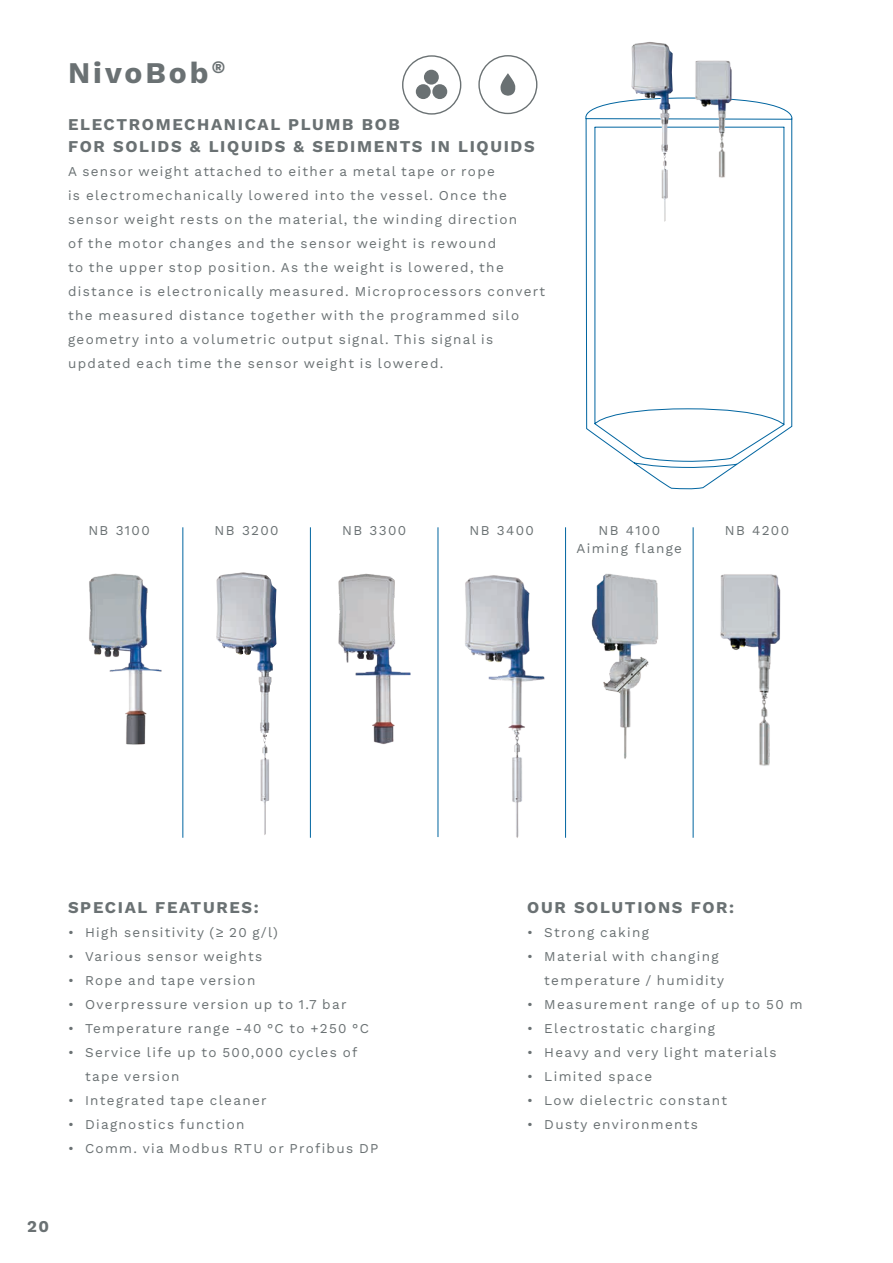
<style>
.page{position:relative;width:893px;height:1263px;background:#fff}
.page>*{position:absolute;margin:0;border:0;box-sizing:border-box;transform-origin:0 0}
.t1{font:700 30px "Work Sans";letter-spacing:.1em;color:#6a7173}
.t2{font:700 16.5px/22.5px "Work Sans";letter-spacing:.1em;color:#6a7173}
.t3{font:13.5px/24px "Work Sans";letter-spacing:.1em;color:#6a7173}
</style>
<div class="page">
<svg style="left:585px;top:98px;width:208px;height:740px"></svg>
<svg style="left:478px;top:55px;width:59px;height:59px"></svg>
<svg style="left:402px;top:55px;width:59px;height:60px"></svg>
<img style="left:686px;top:60px;width:63px;height:120px">
<img style="left:631px;top:43px;width:34px;height:126px">
<hr style="left:565px;top:527px;width:1px;height:311px;background:#0065a0">
<hr style="left:693px;top:527px;width:1px;height:311px;background:#0065a0">
<hr style="left:438px;top:527px;width:1px;height:310px;background:#0065a0">
<hr style="left:310px;top:527px;width:1px;height:311px;background:#0065a0">
<hr style="left:183px;top:527px;width:1px;height:311px;background:#0065a0">
<img style="left:89px;top:573px;width:73px;height:172px">
<img style="left:216px;top:575px;width:49px;height:183px">
<img style="left:309px;top:553px;width:102px;height:199px">
<img style="left:705px;top:565px;width:88px;height:205px">
<img style="left:585px;top:569px;width:79px;height:193px">
<img style="left:465px;top:575px;width:80px;height:263px">
<h1 class="t1" style="left:68px;top:50px;width:159px">NivoBob<sup>®</sup></h1>
<p class="t2" style="left:68px;top:112px;width:468px">ELECTROMECHANICAL PLUMB BOB<br>FOR SOLIDS &amp; LIQUIDS &amp; SEDIMENTS IN LIQUIDS</p>
<p class="t3" style="left:68px;top:159px;width:478px">A sensor weight attached to either a metal tape or rope<br>is electromechanically lowered into the vessel. Once the sensor weight rests on the material, the winding direction<br>of the motor changes and the sensor weight is rewound<br>to the upper stop position. As the weight is lowered, the distance is electronically measured. Microprocessors convert the measured distance together with the programmed silo geometry into a volumetric output signal. This signal is updated each time the sensor weight is lowered.</p>
<p class="t3" style="left:88px;top:518px;width:63px">NB 3100</p>
<p class="t3" style="left:215px;top:518px;width:65px">NB 3200</p>
<p class="t3" style="left:342px;top:518px;width:65px">NB 3300</p>
<p class="t3" style="left:470px;top:518px;width:66px">NB 3400</p>
<p class="t3" style="left:725px;top:518px;width:66px">NB 4200</p>
<p class="t3" style="left:577px;top:521px;width:107px;line-height:18px;text-align:center">NB 4100<br>Aiming flange</p>
<p class="t2" style="left:68px;top:895px;width:192px">SPECIAL FEATURES:</p>
<p class="t3" style="left:68px;top:919px;width:211px">• High sensitivity (≥ 20 g/l)</p>
<p class="t3" style="left:68px;top:943px;width:196px">• Various sensor weights</p>
<p class="t3" style="left:68px;top:967px;width:189px">• Rope and tape version</p>
<p class="t3" style="left:68px;top:991px;width:280px">• Overpressure version up to 1.7 bar</p>
<p class="t3" style="left:68px;top:1015px;width:302px">• Temperature range -40 °C to +250 °C</p>
<p class="t3" style="left:85px;top:1039px;width:274px;text-indent:-17px">• Service life up to 500,000 cycles of tape version</p>
<p class="t3" style="left:68px;top:1087px;width:200px">• Integrated tape cleaner</p>
<p class="t3" style="left:68px;top:1111px;width:178px">• Diagnostics function</p>
<p class="t3" style="left:68px;top:1135px;width:312px">• Comm. via Modbus RTU or Profibus DP</p>
<p class="t2" style="left:27px;top:1215px;width:24px">20</p>
<p class="t2" style="left:527px;top:895px;width:208px">OUR SOLUTIONS FOR:</p>
<p class="t3" style="left:527px;top:919px;width:123px">• Strong caking</p>
<p class="t3" style="left:544px;top:943px;width:181px;text-indent:-17px">• Material with changing temperature / humidity</p>
<p class="t3" style="left:527px;top:991px;width:277px">• Measurement range of up to 50 m</p>
<p class="t3" style="left:527px;top:1015px;width:189px">• Electrostatic charging</p>
<p class="t3" style="left:527px;top:1039px;width:251px">• Heavy and very light materials</p>
<p class="t3" style="left:527px;top:1063px;width:127px">• Limited space</p>
<p class="t3" style="left:527px;top:1087px;width:201px">• Low dielectric constant</p>
<p class="t3" style="left:527px;top:1111px;width:172px">• Dusty environments</p>
</div>
